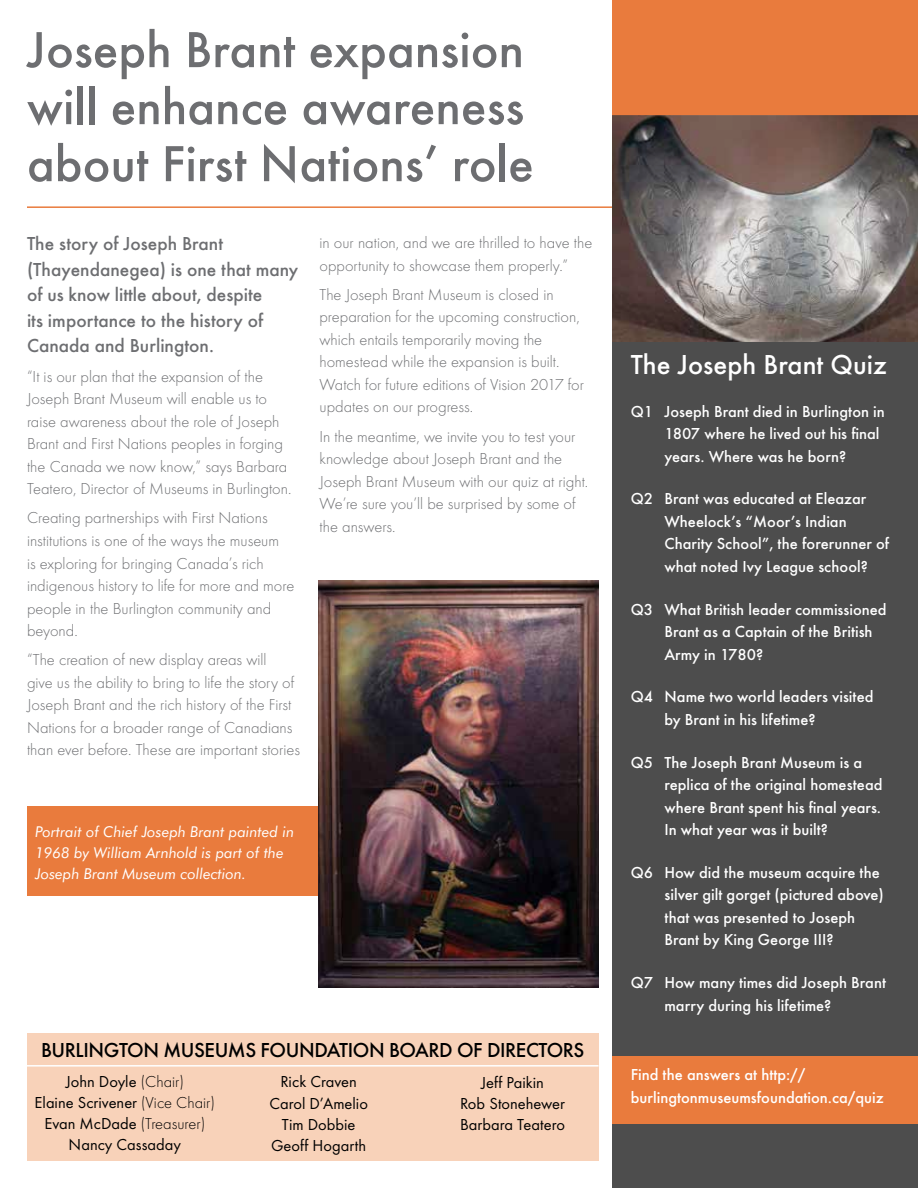
<style>
.page{position:relative;width:918px;height:1188px;background:#fff}
.page>*{position:absolute;margin:0;border:0;box-sizing:border-box;transform-origin:0 0}
.t1{font:500 52.5px/57px "Futura T";color:#6d6e71}
.t2{font:500 28.5px "Futura T";color:#fff}
.t3{font:500 21px "Futura T";letter-spacing:-.02em;color:#000}
.t4{font:500 19.5px/25.5px "Futura T";color:#6d6e71}
.t5{font:300 16.5px/22.5px "Futura T";color:#6d6e71}
.t6{font:500 16.5px/22.5px "Futura T";color:#fff}
.t7{font:16.5px/21px "Futura T";color:#000;text-align:center}
.t8{font:italic 15px/21px "Futura BT";color:#fff}
.s1{font-weight:300}
</style>
<div class="page">
<div style="left:27px;top:1033px;width:571px;height:128px;background:#f8d2b9"></div>
<hr style="left:27px;top:1065px;width:571px;height:2px;background:#fff">
<div style="left:612px;top:0;width:306px;height:1188px;background:#4d4d4d"></div>
<div style="left:612px;top:1057px;width:306px;height:67px;background:#e97b3d"></div>
<div style="left:612px;top:0;width:306px;height:115px;background:#e97b3d"></div>
<div style="left:27px;top:806px;width:319px;height:89px;background:#e97b3d"></div>
<img style="left:612px;top:115px;width:306px;height:226px">
<hr style="left:27px;top:206px;width:585px;height:2px;background:#e97b3d">
<img style="left:319px;top:581px;width:279px;height:406px">
<h1 class="t1" style="left:27px;top:21px;width:508px">Joseph Brant expansion will enhance awareness about First Nations’ role</h1>
<p class="t4" style="left:27px;top:231px;width:273px">The story of Joseph Brant (Thayendanegea) is one that many of us know little about, despite<br>its importance to the history of<br>Canada and Burlington.</p>
<p class="t5" style="left:27px;top:365px;width:266px">“It is our plan that the expansion of the Joseph Brant Museum will enable us to raise awareness about the role of Joseph Brant and First Nations peoples in forging the Canada we now know,” says Barbara Teatero, Director of Museums in Burlington.</p>
<p class="t5" style="left:27px;top:507px;width:269px">Creating partnerships with First Nations institutions is one of the ways the museum<br>is exploring for bringing Canada’s rich indigenous history to life for more and more people in the Burlington community and beyond.</p>
<p class="t5" style="left:27px;top:648px;width:275px">“The creation of new display areas will<br>give us the ability to bring to life the story of Joseph Brant and the rich history of the First Nations for a broader range of Canadians than ever before. These are important stories</p>
<p class="t5" style="left:320px;top:231px;width:274px">in our nation, and we are thrilled to have the opportunity to showcase them properly.”</p>
<p class="t5" style="left:320px;top:283px;width:266px">The Joseph Brant Museum is closed in preparation for the upcoming construction, which entails temporarily moving the homestead while the expansion is built.<br>Watch for future editions of Vision 2017 for updates on our progress.</p>
<p class="t5" style="left:320px;top:425px;width:270px">In the meantime, we invite you to test your knowledge about Joseph Brant and the Joseph Brant Museum with our quiz at right.<br>We’re sure you’ll be surprised by some of the answers.</p>
<p class="t8" style="left:35px;top:821px;width:260px">Portrait of Chief Joseph Brant painted in<br>1968 by William Arnhold is part of the<br>Joseph Brant Museum collection.</p>
<p class="t3" style="left:41px;top:1037px;width:545px">BURLINGTON MUSEUMS FOUNDATION BOARD OF DIRECTORS</p>
<p class="t7" style="left:35px;top:1071px;width:182px">John Doyle <span class="s1">(Chair)<br></span>Elaine Scrivener <span class="s1">(Vice Chair)<br></span>Evan McDade <span class="s1">(Treasurer)<br></span>Nancy Cassaday</p>
<p class="t7" style="left:269px;top:1071px;width:100px">Rick Craven<br>Carol D’Amelio<br>Tim Dobbie<br>Geoff Hogarth</p>
<p class="t7" style="left:460px;top:1071px;width:107px">Jeff Paikin<br>Rob Stonehewer<br>Barbara Teatero</p>
<h2 class="t2" style="left:631px;top:348px;width:258px">The Joseph Brant Quiz</h2>
<p class="t6" style="left:664px;top:400px;width:222px;text-indent:-34px">Q1 Joseph Brant died in Burlington in<br>1807 where he lived out his final years. Where was he born?</p>
<p class="t6" style="left:664px;top:487px;width:226px;text-indent:-34px">Q2 Brant was educated at Eleazar<br>Wheelock’s “Moor’s Indian<br>Charity School”, the forerunner of what noted Ivy League school?</p>
<p class="t6" style="left:664px;top:598px;width:224px;text-indent:-34px">Q3 What British leader commissioned<br>Brant as a Captain of the British<br>Army in 1780?</p>
<p class="t6" style="left:664px;top:685px;width:211px;text-indent:-34px">Q4 Name two world leaders visited by Brant in his lifetime?</p>
<p class="t6" style="left:664px;top:751px;width:220px;text-indent:-34px">Q5 The Joseph Brant Museum is a replica of the original homestead where Brant spent his final years.<br>In what year was it built?</p>
<p class="t6" style="left:664px;top:861px;width:221px;text-indent:-34px">Q6 How did the museum acquire the silver gilt gorget (pictured above) that was presented to Joseph<br>Brant by King George III?</p>
<p class="t6" style="left:664px;top:971px;width:223px;text-indent:-34px">Q7 How many times did Joseph Brant marry during his lifetime?</p>
<p class="t6" style="left:631px;top:1063px;width:255px">Find the answers at http:// burlingtonmuseumsfoundation.ca/quiz</p>
</div>
